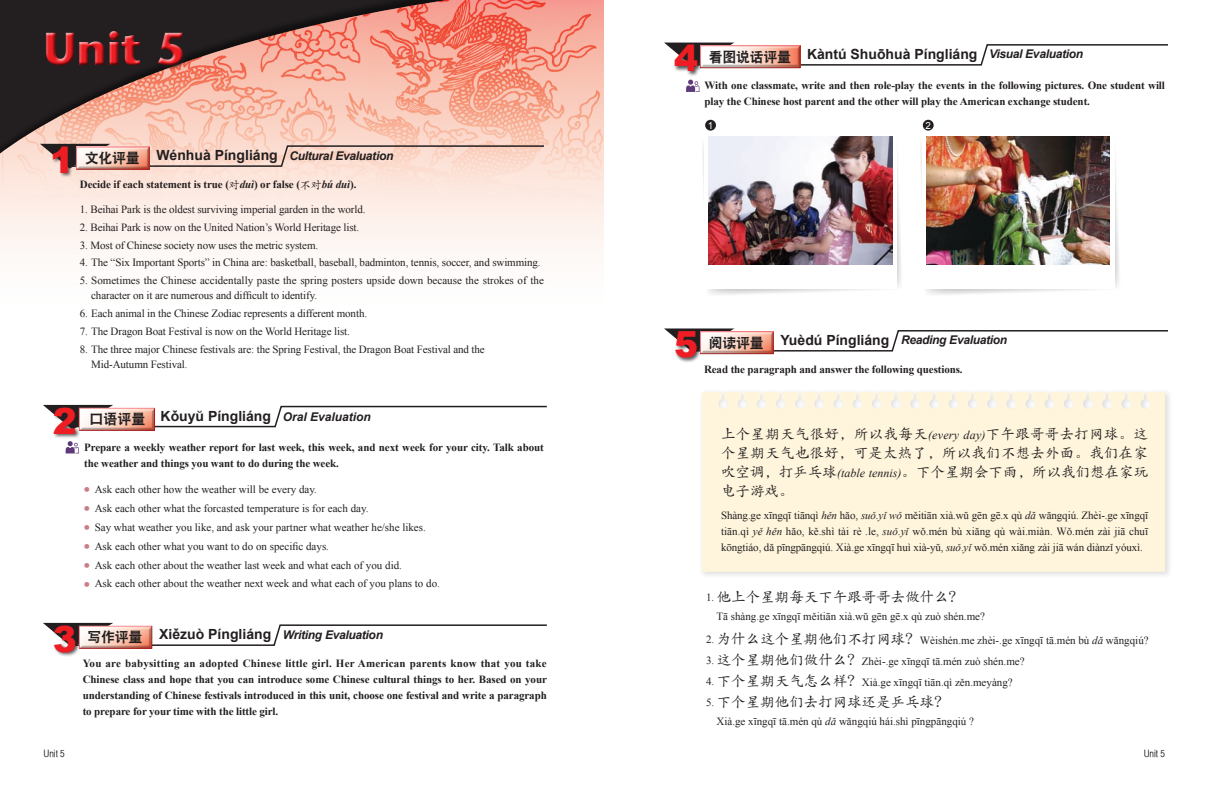
<style>
.page{position:relative;width:1208px;height:785px;background:#fff}
.page>*{position:absolute;margin:0;border:0;box-sizing:border-box;transform-origin:0 0}
.t1{font:700 46px "Stone Sans";color:#ee1d23}
.t2{font:900 36px "Arial";color:#ee1d23}
._0-內文{font:14.5px/19px "DFP Kai W5";color:#231f20;text-align:justify}
.t3{font:700 14px "Arial";color:#231f20}
.t4{font:14px "DFP Hei W9";letter-spacing:-.025em;color:#231f20}
.t5{font:italic 700 12px "Arial";letter-spacing:-.025em;color:#231f20}
._0-內文-2{font:11px/15px "Times New Roman";color:#231f20}
._0-內文-3{font:700 11px/16px "Times New Roman";letter-spacing:-.01em;color:#231f20;text-align:justify}
._0-內文加粗{font:700 11px/15.3px "Times New Roman";letter-spacing:-.01em;color:#231f20}
.t6{font:10px "Helvetica CY Plain";color:#231f20}
.t7{font:9.8px "Arial";color:#fff}
.s1{font-style:normal;font-size:14px}
.s2{font-family:"DFP Kai W5";font-weight:400}
.s3{font-style:italic}
.s4{font-style:italic;font-size:12px}
.s5{font-family:"Times New Roman";font-style:italic;font-size:12px}
.s6{font-family:"Times New Roman";font-size:11px}
.s7{font-family:"DFP Kai W5";font-size:14.5px}
</style>
<div class="page">
<img style="left:0;top:0;width:604px;height:250px">
<div style="left:0;top:0;width:545px;height:169px;background:#231f20;opacity:.57"></div>
<div style="left:44px;top:29px;width:144px;height:41px;background:#231f20;opacity:.75"></div>
<div style="left:43px;top:27px;width:143px;height:40px;background:#231f20"></div>
<div style="left:45px;top:31px;width:141px;height:38px;background:#231f20;opacity:.75"></div>
<div style="left:698px;top:388px;width:474px;height:191px;background:#231f20;opacity:.15"></div>
<div style="left:702px;top:392px;width:463px;height:180px;background:#fef5dc"></div>
<svg style="left:686px;top:80px;width:13px;height:12px"></svg>
<svg style="left:40px;top:144px;width:505px;height:25px;background:#eacabe"></svg>
<div style="left:75px;top:146px;width:76px;height:25px;background:#231f20;opacity:.75"></div>
<div style="left:52px;top:145px;width:21px;height:33px;background:#231f20;opacity:.75"></div>
<svg style="left:43px;top:623px;width:504px;height:23px"></svg>
<div style="left:78px;top:625px;width:76px;height:25px;background:#231f20;opacity:.75"></div>
<div style="left:53px;top:624px;width:27px;height:33px;background:#231f20;opacity:.75"></div>
<svg style="left:664px;top:328px;width:504px;height:24px"></svg>
<div style="left:699px;top:330px;width:76px;height:25px;background:#231f20;opacity:.75"></div>
<div style="left:674px;top:330px;width:27px;height:33px;background:#231f20;opacity:.75"></div>
<svg style="left:664px;top:43px;width:504px;height:23px"></svg>
<div style="left:699px;top:44px;width:103px;height:25px;background:#231f20;opacity:.75"></div>
<div style="left:673px;top:44px;width:30px;height:33px;background:#231f20;opacity:.75"></div>
<svg style="left:66px;top:441px;width:13px;height:12px"></svg>
<svg style="left:43px;top:405px;width:504px;height:23px"></svg>
<div style="left:78px;top:407px;width:78px;height:25px;background:#231f20;opacity:.75"></div>
<div style="left:52px;top:406px;width:28px;height:33px;background:#231f20;opacity:.75"></div>
<div style="left:705px;top:120px;width:11px;height:11px;background:#231f20;border-radius:50%"></div>
<div style="left:923px;top:120px;width:10px;height:11px;background:#231f20;border-radius:50%"></div>
<svg style="left:702px;top:144px;width:199px;height:151px"></svg>
<div style="left:704px;top:133px;width:193px;height:155px;background:#fff"></div>
<img style="left:709px;top:137px;width:183px;height:127px">
<svg style="left:920px;top:144px;width:199px;height:151px"></svg>
<div style="left:922px;top:133px;width:193px;height:155px;background:#fff"></div>
<img style="left:927px;top:137px;width:183px;height:127px">
<h1 class="t1" style="left:43px;top:21px;width:144px">Unit 5</h1>
<p class="t2" style="left:50px;top:133px;width:26px">1</p>
<p class="t4" style="left:85px;top:150px;width:56px">文化评量</p>
<p class="t5" style="left:156px;top:148px;width:238px"><span class="s1">Wénhuà Píngliáng</span> Cultural Evaluation</p>
<p class="_0-內文-3" style="left:80px;top:176px;width:278px">Decide if each statement is true (<span class="s2">对</span><span class="s3">duì</span>) or false (<span class="s2">不对</span><span class="s3">bú duì</span>).</p>
<p class="_0-內文-2" style="left:80px;top:201px;width:287px">1. Beihai Park is the oldest surviving imperial garden in the world.</p>
<p class="_0-內文-2" style="left:80px;top:219px;width:281px">2. Beihai Park is now on the United Nation’s World Heritage list.</p>
<p class="_0-內文-2" style="left:80px;top:237px;width:240px">3. Most of Chinese society now uses the metric system.</p>
<p class="_0-內文-2" style="left:80px;top:255px;width:462px">4. The “Six Important Sports” in China are: basketball, baseball, badminton, tennis, soccer, and swimming.</p>
<p class="_0-內文-2" style="left:91px;top:273px;width:454px;text-indent:-11px">5. Sometimes the Chinese accidentally paste the spring posters upside down because the strokes of the character on it are numerous and difficult to identify.</p>
<p class="_0-內文-2" style="left:80px;top:306px;width:289px">6. Each animal in the Chinese Zodiac represents a different month.</p>
<p class="_0-內文-2" style="left:80px;top:323px;width:271px">7. The Dragon Boat Festival is now on the World Heritage list.</p>
<p class="_0-內文-2" style="left:91px;top:341px;width:395px;text-indent:-11px">8. The three major Chinese festivals are: the Spring Festival, the Dragon Boat Festival and the<br>Mid-Autumn Festival.</p>
<p class="t2" style="left:53px;top:395px;width:26px">2</p>
<p class="t4" style="left:90px;top:411px;width:58px">口语评量</p>
<p class="t3" style="left:161px;top:407px;width:212px">Kǒuyŭ Píngliáng <span class="s4">Oral Evaluation</span></p>
<p class="_0-內文加粗" style="left:84px;top:440px;width:461px">Prepare a weekly weather report for last week, this week, and next week for your city. Talk about the weather and things you want to do during the week.</p>
<p class="_0-內文-2" style="left:95px;top:482px;width:224px">Ask each other how the weather will be every day.</p>
<p class="_0-內文-2" style="left:95px;top:501px;width:275px">Ask each other what the forcasted temperature is for each day.</p>
<p class="_0-內文-2" style="left:95px;top:519px;width:333px">Say what weather you like, and ask your partner what weather he/she likes.</p>
<p class="_0-內文-2" style="left:95px;top:538px;width:236px">Ask each other what you want to do on specific days.</p>
<p class="_0-內文-2" style="left:95px;top:557px;width:309px">Ask each other about the weather last week and what each of you did.</p>
<p class="_0-內文-2" style="left:95px;top:576px;width:347px">Ask each other about the weather next week and what each of you plans to do.</p>
<p class="t2" style="left:53px;top:612px;width:26px">3</p>
<p class="t4" style="left:88px;top:629px;width:56px">写作评量</p>
<p class="t5" style="left:159px;top:627px;width:225px"><span class="s1">Xiězuò Píngliáng</span> Writing Evaluation</p>
<p class="_0-內文-3" style="left:83px;top:655px;width:466px">You are babysitting an adopted Chinese little girl. Her American parents know that you take Chinese class and hope that you can introduce some Chinese cultural things to her. Based on your understanding of Chinese festivals introduced in this unit, choose one festival and write a paragraph to prepare for your time with the little girl.</p>
<p class="t2" style="left:674px;top:32px;width:26px">4</p>
<p class="t4" style="left:709px;top:49px;width:84px">看图说话评量</p>
<p class="t3" style="left:807px;top:45px;width:278px">Kàntú Shuōhuà Píngliáng <span class="s4">Visual Evaluation</span></p>
<p class="_0-內文-3" style="left:704px;top:78px;width:462px;line-height:15.3px">With one classmate, write and then role-play the events in the following pictures. One student will play the Chinese host parent and the other will play the American exchange student.</p>
<p class="t7" style="left:708px;top:119px;width:7px">1</p>
<p class="t7" style="left:925px;top:119px;width:7px">2</p>
<p class="t2" style="left:674px;top:318px;width:26px">5</p>
<p class="t4" style="left:709px;top:335px;width:56px">阅读评量</p>
<p class="t5" style="left:780px;top:332px;width:228px"><span class="s1">Yuèdú Píngliáng</span> Reading Evaluation</p>
<p class="_0-內文-3" style="left:704px;top:361px;width:260px">Read the paragraph and answer the following questions.</p>
<p class="_0-內文" style="left:721px;top:424px;width:429px">上个星期天气很好，所以我每天<span class="s5">(every day)</span>下午跟哥哥去打网球。这个星期天气也很好，可是太热了，所以我们不想去外面。我们在家吹空调，打乒乓球<span class="s5">(table tennis)</span>。下个星期会下雨，所以我们想在家玩电子游戏。</p>
<p class="_0-內文-2" style="left:721px;top:507px;width:429px;line-height:16px;text-align:justify">Shàng.ge xīngqī tiānqì <span class="s3">hěn</span> hăo, <span class="s3">suǒ.yǐ wǒ</span> měitiān xià.wŭ gēn gē.x qù <span class="s3">dă</span> wăngqiú. Zhèi-.ge xīngqī tiān.qì <span class="s3">yě hěn</span> hăo, kě.shì tài rè .le, <span class="s3">suǒ</span>.<span class="s3">yǐ</span> wǒ.mén bù xiăng qù wài.miàn. Wǒ.mén zài jiā chuī kōngtiáo, dă pīngpāngqiú. Xià.ge xīngqī huì xià-yŭ, <span class="s3">suǒ</span>.<span class="s3">yǐ</span> wǒ.mén xiăng zài jiā wán diànzǐ yóuxì.</p>
<p class="_0-內文" style="left:706px;top:587px;width:259px"><span class="s6">1.</span> 他上个星期每天下午跟哥哥去做什么？</p>
<p class="_0-內文-2" style="left:716px;top:608px;width:270px">Tā shàng.ge xīngqī měitiān xià.wŭ gēn gē.x qù zuò shén.me?</p>
<p class="_0-內文-2" style="left:706px;top:633px;width:444px">2. <span class="s7">为什么这个星期他们不打网球？</span>Wèishén.me zhèi-.ge xīngqī tā.mén bù <span class="s3">dă</span> wăngqiú?</p>
<p class="_0-內文-2" style="left:706px;top:654px;width:320px">3. <span class="s7">这个星期他们做什么？</span>Zhèi-.ge xīngqī tā.mén zuò shén.me?</p>
<p class="_0-內文-2" style="left:706px;top:675px;width:308px">4. <span class="s7">下个星期天气怎么样？</span>Xià.ge xīngqī tiān.qì zěn.meyàng?</p>
<p class="_0-內文" style="left:706px;top:692px;width:244px"><span class="s6">5.</span> 下个星期他们去打网球还是乒乓球？</p>
<p class="_0-內文-2" style="left:716px;top:713px;width:259px">Xià.ge xīngqī tā.mén qù <span class="s3">dă</span> wăngqiú hái.shì pīngpāngqiú ?</p>
<p class="t6" style="left:43px;top:748px;width:23px">Unit 5</p>
<p class="t6" style="left:1143px;top:748px;width:23px">Unit 5</p>
</div>
